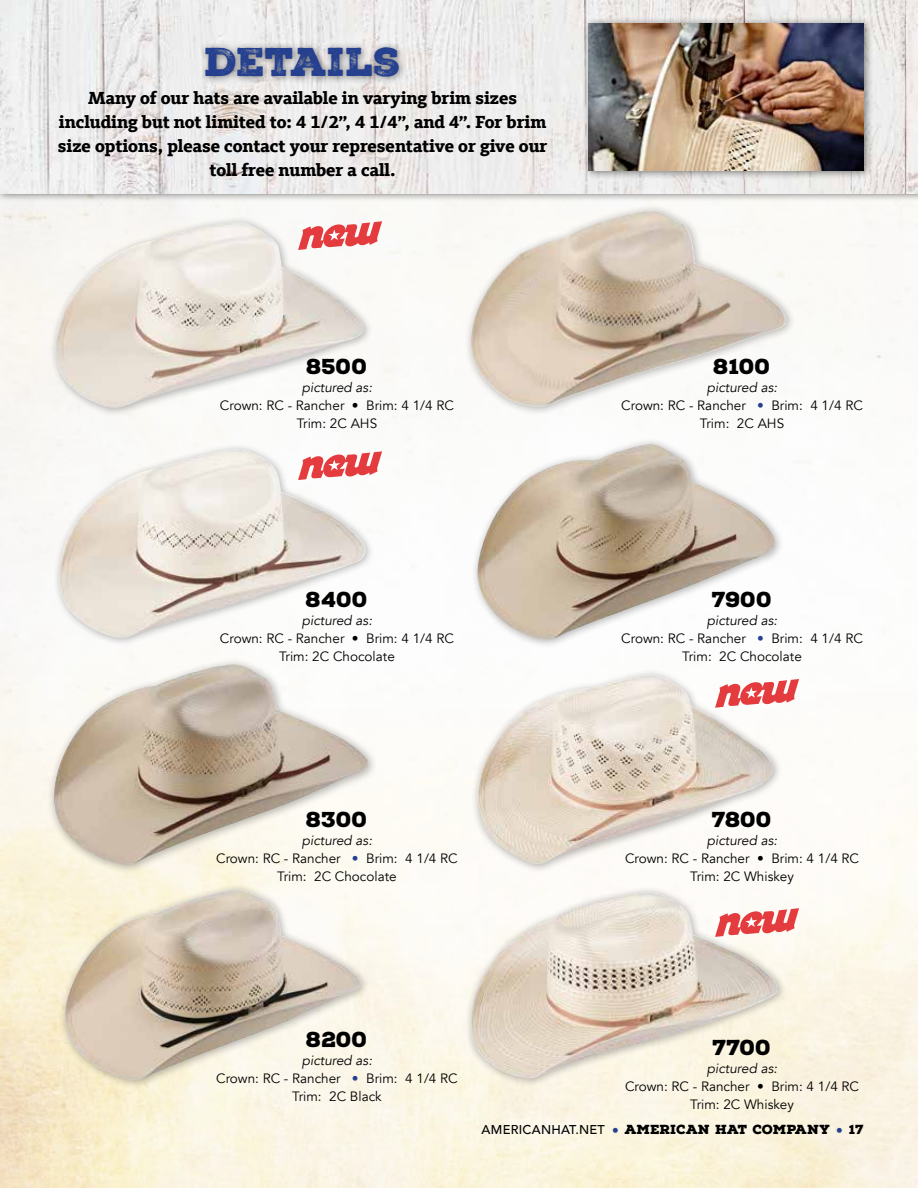
<style>
.page{position:relative;width:918px;height:1188px;background:#fff}
.page>*{position:absolute;margin:0;border:0;box-sizing:border-box;transform-origin:0 0}
.t1{font:39px "Nexa Rust Slab Black 2";letter-spacing:-.01em;color:#25408f}
.t2{font:900 21px "Nexa Rust Slab";color:#000}
.t3{font:800 18px/24px "Kievit Slab Offc Pro";color:#000;text-align:center}
.t4{font:13.5px/18px "Avenir";color:#000;text-align:center}
.t5{font:italic 13.5px "Avenir";color:#000}
.t6{font:900 12.75px "Nexa Rust Slab";letter-spacing:.01em;color:#000}
.s1{font-style:italic}
.s2{color:#25408f}
.s3{font-family:"Avenir";font-weight:500}
.s4{font-family:"Kievit Slab Offc Pro";font-weight:800;color:#25408f}
</style>
<div class="page">
<div style="left:0;top:0;width:918px;height:203px;background:#000;opacity:.5"></div>
<img style="left:0;top:0;width:918px;height:193px">
<div style="left:199px;top:40px;width:209px;height:46px;background:#000;opacity:.5"></div>
<div style="left:582px;top:16px;width:291px;height:164px;background:#000;opacity:.5"></div>
<img style="left:589px;top:23px;width:275px;height:148px">
<div style="left:470px;top:437px;width:314px;height:212px;background:#000;opacity:.3"></div>
<img style="left:477px;top:444px;width:169px;height:196px">
<div style="left:464px;top:204px;width:332px;height:212px;background:#000;opacity:.3"></div>
<img style="left:471px;top:211px;width:181px;height:196px">
<div style="left:58px;top:883px;width:312px;height:206px;background:#000;opacity:.3"></div>
<img style="left:65px;top:889px;width:296px;height:193px">
<div style="left:46px;top:657px;width:331px;height:218px;background:#000;opacity:.3"></div>
<img style="left:53px;top:664px;width:314px;height:202px">
<div style="left:465px;top:886px;width:322px;height:202px;background:#000;opacity:.3"></div>
<img style="left:471px;top:892px;width:307px;height:187px">
<div style="left:471px;top:668px;width:312px;height:205px;background:#fdfcf8"></div>
<img style="left:477px;top:675px;width:299px;height:190px">
<div style="left:52px;top:442px;width:323px;height:205px;background:#fbfbf9"></div>
<img style="left:58px;top:449px;width:312px;height:189px">
<div style="left:49px;top:215px;width:324px;height:202px;background:#faf9f6"></div>
<img style="left:55px;top:222px;width:310px;height:187px">
<svg style="left:715px;top:679px;width:84px;height:29px"></svg>
<svg style="left:298px;top:451px;width:84px;height:29px"></svg>
<svg style="left:298px;top:221px;width:84px;height:29px"></svg>
<svg style="left:715px;top:908px;width:84px;height:29px"></svg>
<h1 class="t1" style="left:205px;top:35px;width:197px">DETAILS</h1>
<h3 class="t3" style="left:58px;top:86px;width:491px">Many of our hats are available in varying brim sizes including but not limited to: 4 1/2”, 4 1/4”, and 4”. For brim size options, please contact your representative or give our toll free number a call.</h3>
<h2 class="t2" style="left:307px;top:352px;width:62px">8500</h2>
<p class="t5" style="left:302px;top:379px;width:72px">pictured as:</p>
<p class="t4" style="left:220px;top:396px;width:236px">Crown: RC - Rancher • Brim: 4 1/4 RC<br>Trim: 2C AHS</p>
<h2 class="t2" style="left:306px;top:586px;width:64px">8400</h2>
<p class="t5" style="left:302px;top:613px;width:72px">pictured as:</p>
<p class="t4" style="left:220px;top:630px;width:236px">Crown: RC - Rancher • Brim: 4 1/4 RC<br>Trim: 2C Chocolate</p>
<h2 class="t2" style="left:306px;top:806px;width:63px">8300</h2>
<p class="t4" style="left:216px;top:832px;width:243px"><span class="s1">pictured as:<br></span>Crown: RC - Rancher <span class="s2">•</span> Brim: 4 1/4 RC<br>Trim: 2C Chocolate</p>
<h2 class="t2" style="left:306px;top:1025px;width:63px">8200</h2>
<p class="t4" style="left:216px;top:1052px;width:243px"><span class="s1">pictured as:<br></span>Crown: RC - Rancher <span class="s2">•</span> Brim: 4 1/4 RC<br>Trim: 2C Black</p>
<h2 class="t2" style="left:714px;top:352px;width:58px">8100</h2>
<p class="t4" style="left:621px;top:378px;width:243px"><span class="s1">pictured as:<br></span>Crown: RC - Rancher <span class="s2">•</span> Brim: 4 1/4 RC<br>Trim: 2C AHS</p>
<h2 class="t2" style="left:712px;top:586px;width:62px">7900</h2>
<p class="t4" style="left:621px;top:612px;width:243px"><span class="s1">pictured as:<br></span>Crown: RC - Rancher <span class="s2">•</span> Brim: 4 1/4 RC<br>Trim: 2C Chocolate</p>
<h2 class="t2" style="left:712px;top:806px;width:61px">7800</h2>
<p class="t5" style="left:707px;top:833px;width:72px">pictured as:</p>
<p class="t4" style="left:625px;top:850px;width:236px">Crown: RC - Rancher • Brim: 4 1/4 RC<br>Trim: 2C Whiskey</p>
<h2 class="t2" style="left:713px;top:1033px;width:60px">7700</h2>
<p class="t5" style="left:707px;top:1060px;width:72px">pictured as:</p>
<p class="t4" style="left:625px;top:1077px;width:236px">Crown: RC - Rancher • Brim: 4 1/4 RC<br>Trim: 2C Whiskey</p>
<p class="t6" style="left:482px;top:1121px;width:384px"><span class="s3">AMERICANHAT.NET</span> <span class="s4">•</span> AMERICAN HAT COMPANY <span class="s4">•</span> 17</p>
</div>
